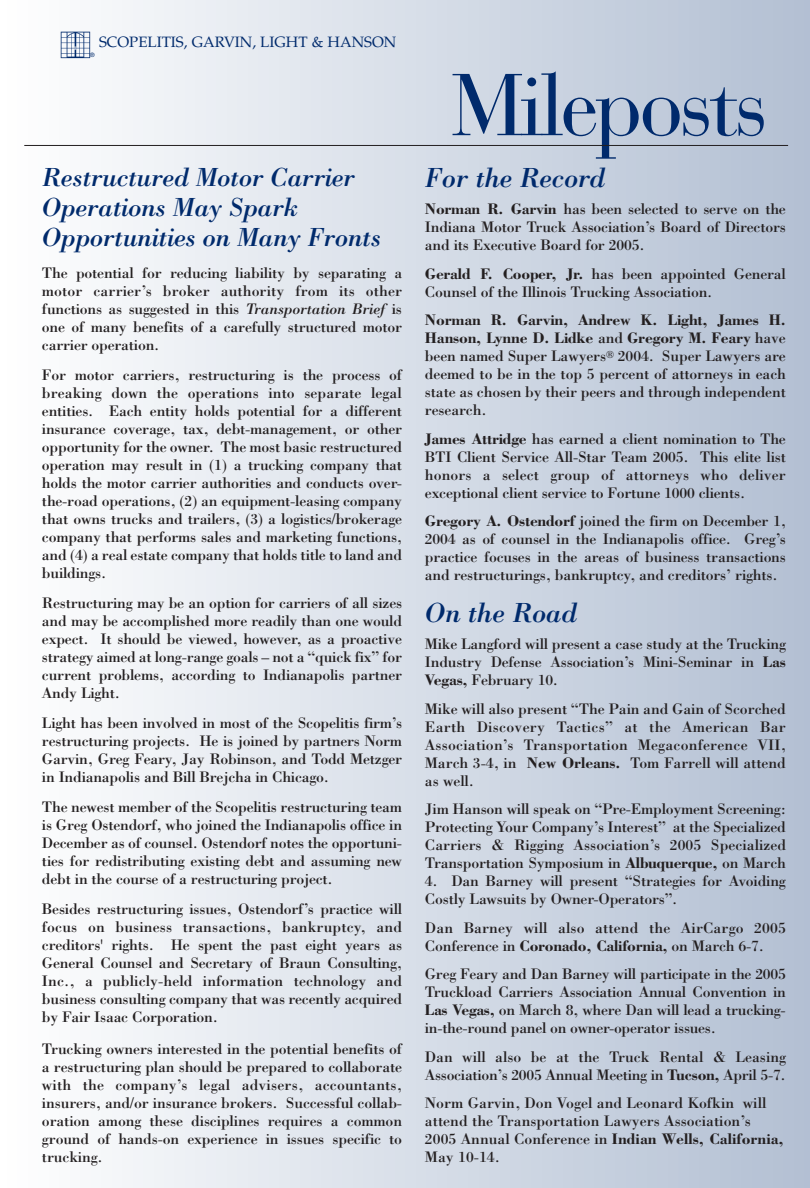
<style>
.page{position:relative;width:810px;height:1188px;background:#fff}
.page>*{position:absolute;margin:0;border:0;box-sizing:border-box;transform-origin:0 0}
.t1{font:87px "Bauer Bodoni";letter-spacing:-.045em;color:#002a6c}
.t2{font:italic 28.5px "Bodoni";letter-spacing:-.015em;color:#002a6c}
.t3{font:italic 27px/30px "Bodoni";letter-spacing:-.02em;color:#002a6c}
.t4{font:15.75px/18px "Bodoni";letter-spacing:-.015em;color:#231f20;text-align:justify}
.t5{font:15.75px/18px "Bodoni";letter-spacing:.005em;color:#231f20}
.t6{font:15px "Palatino";color:#002a6c}
.t7{font:6px "Helvetica";color:#002a6c}
.s1{font-style:italic}
.s2{font-weight:700}
</style>
<div class="page">
<div style="left:37px;top:0;width:20px;height:1188px;background:#fbfcfd"></div>
<div style="left:47px;top:0;width:21px;height:1188px;background:#fafbfc"></div>
<div style="left:68px;top:0;width:21px;height:1188px;background:#f8f9fb"></div>
<div style="left:89px;top:0;width:21px;height:1188px;background:#f6f8fa"></div>
<div style="left:110px;top:0;width:21px;height:1188px;background:#f4f6f9"></div>
<div style="left:131px;top:0;width:21px;height:1188px;background:#f2f4f8"></div>
<div style="left:152px;top:0;width:21px;height:1188px;background:#f0f3f6"></div>
<div style="left:173px;top:0;width:21px;height:1188px;background:#eef1f5"></div>
<div style="left:194px;top:0;width:21px;height:1188px;background:#eceff4"></div>
<div style="left:215px;top:0;width:21px;height:1188px;background:#eaeef3"></div>
<div style="left:236px;top:0;width:21px;height:1188px;background:#e8ecf2"></div>
<div style="left:257px;top:0;width:21px;height:1188px;background:#e6eaf1"></div>
<div style="left:278px;top:0;width:21px;height:1188px;background:#e4e9ef"></div>
<div style="left:299px;top:0;width:21px;height:1188px;background:#e2e7ee"></div>
<div style="left:320px;top:0;width:21px;height:1188px;background:#e0e5ed"></div>
<div style="left:341px;top:0;width:21px;height:1188px;background:#dee4ec"></div>
<div style="left:362px;top:0;width:21px;height:1188px;background:#dce2eb"></div>
<div style="left:383px;top:0;width:21px;height:1188px;background:#dae0ea"></div>
<div style="left:404px;top:0;width:21px;height:1188px;background:#d8dfe9"></div>
<div style="left:425px;top:0;width:20px;height:1188px;background:#d6dde8"></div>
<div style="left:446px;top:0;width:20px;height:1188px;background:#d4dbe6"></div>
<div style="left:456px;top:0;width:21px;height:1188px;background:#d3dbe6"></div>
<div style="left:477px;top:0;width:21px;height:1188px;background:#d1d9e4"></div>
<div style="left:498px;top:0;width:21px;height:1188px;background:#cfd7e3"></div>
<div style="left:519px;top:0;width:21px;height:1188px;background:#cdd6e2"></div>
<div style="left:540px;top:0;width:21px;height:1188px;background:#cbd4e1"></div>
<div style="left:561px;top:0;width:21px;height:1188px;background:#c9d2e0"></div>
<div style="left:582px;top:0;width:21px;height:1188px;background:#c7d1df"></div>
<div style="left:603px;top:0;width:21px;height:1188px;background:#c5cfde"></div>
<div style="left:624px;top:0;width:21px;height:1188px;background:#c3cddd"></div>
<div style="left:645px;top:0;width:21px;height:1188px;background:#c1ccdb"></div>
<div style="left:666px;top:0;width:21px;height:1188px;background:#c0cada"></div>
<div style="left:687px;top:0;width:21px;height:1188px;background:#bdc8d9"></div>
<div style="left:708px;top:0;width:21px;height:1188px;background:#bbc7d8"></div>
<div style="left:729px;top:0;width:21px;height:1188px;background:#b9c5d7"></div>
<div style="left:750px;top:0;width:21px;height:1188px;background:#b7c3d6"></div>
<div style="left:771px;top:0;width:21px;height:1188px;background:#b6c2d4"></div>
<div style="left:792px;top:0;width:18px;height:1188px;background:#b4c0d3"></div>
<hr style="left:24px;top:145px;width:764px;height:1px;background:#231f20">
<img style="left:60px;top:32px;width:30px;height:26px">
<p class="t6" style="left:99px;top:36px;width:299px">SCOPELITIS, GARVIN, LIGHT &amp; HANSON</p>
<p class="t7" style="left:90px;top:52px;width:6px">®</p>
<h3 class="t3" style="left:42px;top:162px;width:341px">Restructured Motor Carrier<br>Operations May Spark<br>Opportunities on Many Fronts</h3>
<p class="t4" style="left:42px;top:263px;width:362px">The potential for reducing liability by separating a motor carrier’s broker authority from its other functions as suggested in this <span class="s1">Transportation Brief</span> is one of many benefits of a carefully structured motor carrier operation.</p>
<p class="t4" style="left:42px;top:365px;width:362px">For motor carriers, restructuring is the process of breaking down the operations into separate legal entities. Each entity holds potential for a different insurance coverage, tax, debt-management, or other opportunity for the owner. The most basic restructured operation may result in (1) a trucking company that holds the motor carrier authorities and conducts over&shy;the-road operations, (2) an equipment-leasing company that owns trucks and trailers, (3) a logistics/brokerage company that performs sales and marketing functions, and (4) a real estate company that holds title to land and buildings.</p>
<p class="t4" style="left:42px;top:593px;width:362px">Restructuring may be an option for carriers of all sizes and may be accomplished more readily than one would expect. It should be viewed, however, as a proactive strategy aimed at long-range goals – not a “quick fix” for current problems, according to Indianapolis partner Andy Light.</p>
<p class="t4" style="left:42px;top:713px;width:362px">Light has been involved in most of the Scopelitis firm’s restructuring projects. He is joined by partners Norm Garvin, Greg Feary, Jay Robinson, and Todd Metzger in Indianapolis and Bill Brejcha in Chicago.</p>
<p class="t4" style="left:42px;top:797px;width:362px">The newest member of the Scopelitis restructuring team is Greg Ostendorf, who joined the Indianapolis office in December as of counsel. Ostendorf notes the opportuni&shy;ties for redistributing existing debt and assuming new debt in the course of a restructuring project.</p>
<p class="t4" style="left:42px;top:899px;width:362px">Besides restructuring issues, Ostendorf’s practice will focus on business transactions, bankruptcy, and creditors' rights. He spent the past eight years as General Counsel and Secretary of Braun Consulting, Inc., a publicly-held information technology and business consulting company that was recently acquired by Fair Isaac Corporation.</p>
<p class="t4" style="left:42px;top:1040px;width:362px">Trucking owners interested in the potential benefits of a restructuring plan should be prepared to collaborate with the company’s legal advisers, accountants, insurers, and/or insurance brokers. Successful collab&shy;oration among these disciplines requires a common ground of hands-on experience in issues specific to trucking.</p>
<h1 class="t1" style="left:451px;top:74px;width:318px">Mileposts</h1>
<h2 class="t2" style="left:425px;top:161px;width:182px">For the Record</h2>
<p class="t4" style="left:425px;top:200px;width:362px"><span class="s2">Norman R. Garvin</span> has been selected to serve on the Indiana Motor Truck Association’s Board of Directors and its Executive Board for 2005.</p>
<p class="t4" style="left:425px;top:265px;width:362px"><span class="s2">Gerald F. Cooper, Jr.</span> has been appointed General<br>Counsel of the Illinois Trucking Association.</p>
<p class="t4" style="left:425px;top:311px;width:363px"><span class="s2">Norman R. Garvin, Andrew K. Light, James H.<br>Hanson, Lynne D. Lidke</span> and <span class="s2">Gregory M. Feary</span> have been named Super Lawyers<sup>®</sup> 2004. Super Lawyers are deemed to be in the top 5 percent of attorneys in each state as chosen by their peers and through independent research.</p>
<p class="t4" style="left:425px;top:430px;width:363px"><span class="s2">James Attridge</span> has earned a client nomination to The BTI Client Service All-Star Team 2005. This elite list honors a select group of attorneys who deliver exceptional client service to Fortune 1000 clients.</p>
<p class="t4" style="left:425px;top:512px;width:363px"><span class="s2">Gregory A. Ostendorf</span> joined the firm on December 1, 2004 as of counsel in the Indianapolis office. Greg’s practice focuses in the areas of business transactions and restructurings, bankruptcy, and creditors’ rights.</p>
<h2 class="t2" style="left:425px;top:596px;width:154px">On the Road</h2>
<p class="t4" style="left:425px;top:635px;width:363px">Mike Langford will present a case study at the Trucking Industry Defense Association’s Mini-Seminar in <span class="s2">Las Vegas,</span> February 10.</p>
<p class="t4" style="left:425px;top:700px;width:363px">Mike will also present “The Pain and Gain of Scorched Earth Discovery Tactics” at the American Bar Association’s Transportation Megaconference VII, March 3-4, in <span class="s2">New Orleans.</span> Tom Farrell will attend as well.</p>
<p class="t4" style="left:425px;top:800px;width:363px">Jim Hanson will speak on “Pre-Employment Screening:<br>Protecting Your Company’s Interest” at the Specialized Carriers &amp; Rigging Association’s 2005 Specialized Transportation Symposium in <span class="s2">Albuquerque,</span> on March</p>
<p class="t4" style="left:425px;top:872px;width:363px">4. Dan Barney will present “Strategies for Avoiding<br>Costly Lawsuits by Owner-Operators”.</p>
<p class="t5" style="left:425px;top:919px;width:363px">Dan Barney will also attend the AirCargo 2005<br>Conference in <span class="s2">Coronado, California,</span> on March 6-7.</p>
<p class="t4" style="left:425px;top:965px;width:363px">Greg Feary and Dan Barney will participate in the 2005<br>Truckload Carriers Association Annual Convention in <span class="s2">Las Vegas,</span> on March 8, where Dan will lead a trucking&shy;in-the-round panel on owner-operator issues.</p>
<p class="t4" style="left:425px;top:1048px;width:363px">Dan will also be at the Truck Rental &amp; Leasing<br>Association’s 2005 Annual Meeting in <span class="s2">Tucson,</span> April 5-7.</p>
<p class="t4" style="left:425px;top:1094px;width:360px;text-align:left">Norm Garvin, Don Vogel and Leonard Kofkin will attend the Transportation Lawyers Association’s 2005 Annual Conference in <span class="s2">Indian Wells, California, </span>May 10-14.</p>
</div>
